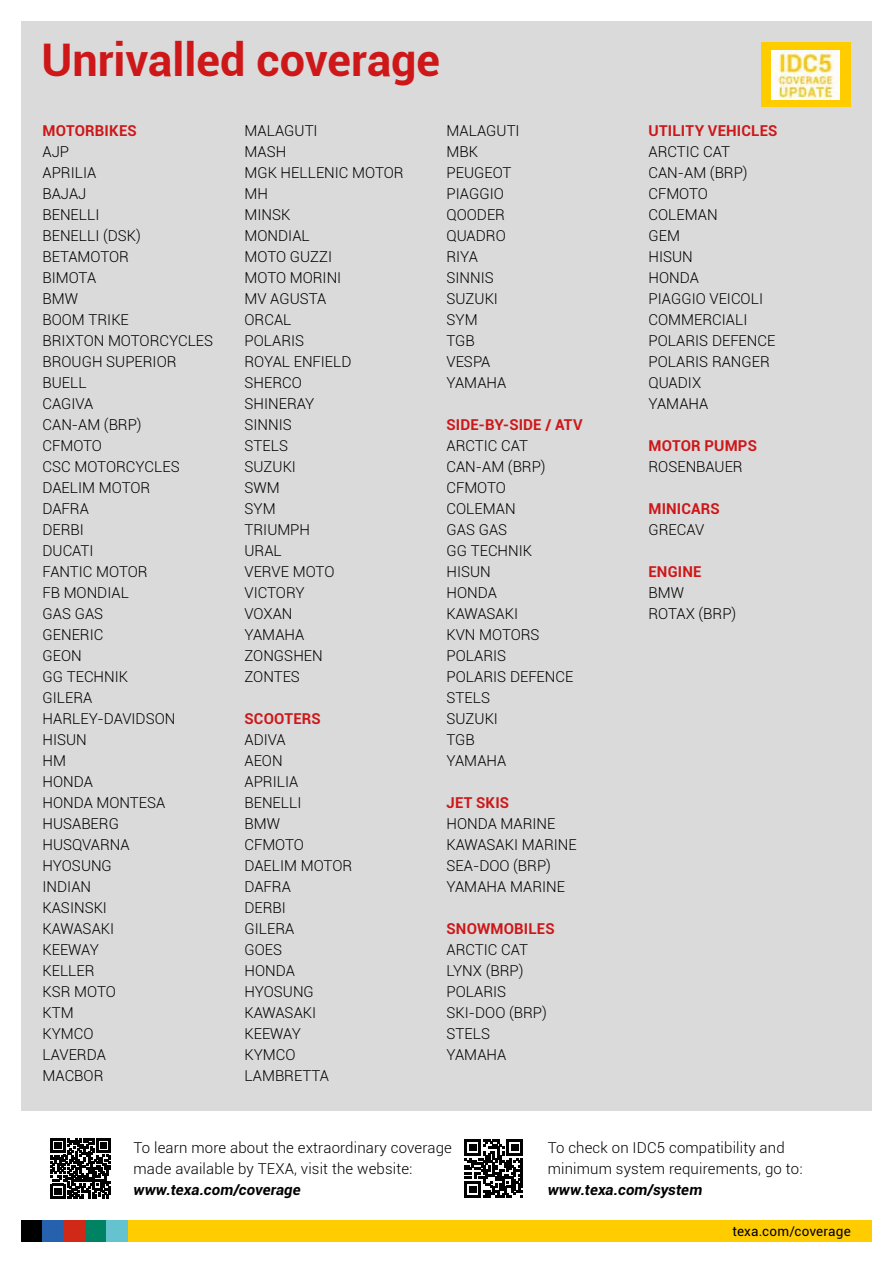
<style>
.page{position:relative;width:893px;height:1263px;background:#fff}
.page>*{position:absolute;margin:0;border:0;box-sizing:border-box;transform-origin:0 0}
.t1{font:700 45px "Roboto";color:#cd1719}
.t2{font:300 15px/21px "Roboto";color:#000}
.t3{font:700 15px "Roboto";letter-spacing:.01em;color:#cd1719}
.t4{font:italic 700 15px "Roboto";letter-spacing:.005em;color:#000}
.t5{font:13.5px "Roboto";letter-spacing:.01em;color:#000}
</style>
<div class="page">
<div style="left:21px;top:21px;width:851px;height:1090px;background:#dadada"></div>
<svg style="left:51px;top:1138px;width:60px;height:60px"></svg>
<svg style="left:465px;top:1139px;width:58px;height:58px"></svg>
<div style="left:128px;top:1220px;width:744px;height:21px;background:#fc0"></div>
<div style="left:21px;top:1220px;width:22px;height:22px;background:#000"></div>
<div style="left:43px;top:1220px;width:21px;height:22px;background:#2561ac"></div>
<div style="left:64px;top:1220px;width:21px;height:22px;background:#d02917"></div>
<div style="left:85px;top:1220px;width:21px;height:22px;background:#008363"></div>
<div style="left:106px;top:1220px;width:22px;height:22px;background:#64c3ce"></div>
<div style="left:761px;top:43px;width:89px;height:64px;background:#fc0"></div>
<img style="left:772px;top:50px;width:67px;height:49px">
<h1 class="t1" style="left:41px;top:29px;width:400px">Unrivalled coverage</h1>
<p class="t3" style="left:43px;top:120px;width:96px">MOTORBIKES</p>
<p class="t2" style="left:43px;top:141px;width:172px">AJP<br>APRILIA<br>BAJAJ<br>BENELLI<br>BENELLI (DSK)<br>BETAMOTOR<br>BIMOTA<br>BMW<br>BOOM TRIKE<br>BRIXTON MOTORCYCLES<br>BROUGH SUPERIOR<br>BUELL<br>CAGIVA<br>CAN-AM (BRP)<br>CFMOTO<br>CSC MOTORCYCLES<br>DAELIM MOTOR<br>DAFRA<br>DERBI<br>DUCATI<br>FANTIC MOTOR<br>FB MONDIAL<br>GAS GAS<br>GENERIC<br>GEON<br>GG TECHNIK<br>GILERA<br>HARLEY-DAVIDSON<br>HISUN<br>HM<br>HONDA<br>HONDA MONTESA<br>HUSABERG<br>HUSQVARNA<br>HYOSUNG<br>INDIAN<br>KASINSKI<br>KAWASAKI<br>KEEWAY<br>KELLER<br>KSR MOTO<br>KTM<br>KYMCO<br>LAVERDA<br>MACBOR</p>
<p class="t2" style="left:244px;top:120px;width:161px">MALAGUTI<br>MASH<br>MGK HELLENIC MOTOR<br>MH<br>MINSK<br>MONDIAL<br>MOTO GUZZI<br>MOTO MORINI<br>MV AGUSTA<br>ORCAL<br>POLARIS<br>ROYAL ENFIELD<br>SHERCO<br>SHINERAY<br>SINNIS<br>STELS<br>SUZUKI<br>SWM<br>SYM<br>TRIUMPH<br>URAL<br>VERVE MOTO<br>VICTORY<br>VOXAN<br>YAMAHA<br>ZONGSHEN<br>ZONTES</p>
<p class="t3" style="left:244px;top:708px;width:78px">SCOOTERS</p>
<p class="t2" style="left:244px;top:729px;width:109px">ADIVA<br>AEON<br>APRILIA<br>BENELLI<br>BMW<br>CFMOTO<br>DAELIM MOTOR<br>DAFRA<br>DERBI<br>GILERA<br>GOES<br>HONDA<br>HYOSUNG<br>KAWASAKI<br>KEEWAY<br>KYMCO<br>LAMBRETTA</p>
<p class="t2" style="left:446px;top:120px;width:75px">MALAGUTI<br>MBK<br>PEUGEOT<br>PIAGGIO<br>QOODER<br>QUADRO<br>RIYA<br>SINNIS<br>SUZUKI<br>SYM<br>TGB<br>VESPA<br>YAMAHA</p>
<p class="t3" style="left:446px;top:414px;width:138px">SIDE-BY-SIDE / ATV</p>
<p class="t2" style="left:446px;top:435px;width:128px">ARCTIC CAT<br>CAN-AM (BRP)<br>CFMOTO<br>COLEMAN<br>GAS GAS<br>GG TECHNIK<br>HISUN<br>HONDA<br>KAWASAKI<br>KVN MOTORS<br>POLARIS<br>POLARIS DEFENCE<br>STELS<br>SUZUKI<br>TGB<br>YAMAHA</p>
<p class="t3" style="left:446px;top:792px;width:64px">JET SKIS</p>
<p class="t2" style="left:446px;top:813px;width:132px">HONDA MARINE<br>KAWASAKI MARINE<br>SEA-DOO (BRP)<br>YAMAHA MARINE</p>
<p class="t3" style="left:446px;top:918px;width:110px">SNOWMOBILES</p>
<p class="t2" style="left:446px;top:939px;width:102px">ARCTIC CAT<br>LYNX (BRP)<br>POLARIS<br>SKI-DOO (BRP)<br>STELS<br>YAMAHA</p>
<p class="t3" style="left:648px;top:120px;width:130px">UTILITY VEHICLES</p>
<p class="t2" style="left:648px;top:141px;width:128px">ARCTIC CAT<br>CAN-AM (BRP)<br>CFMOTO<br>COLEMAN<br>GEM<br>HISUN<br>HONDA<br>PIAGGIO VEICOLI<br>COMMERCIALI<br>POLARIS DEFENCE<br>POLARIS RANGER<br>QUADIX<br>YAMAHA</p>
<p class="t3" style="left:648px;top:435px;width:110px">MOTOR PUMPS</p>
<p class="t2" style="left:648px;top:456px;width:96px">ROSENBAUER</p>
<p class="t3" style="left:648px;top:498px;width:73px">MINICARS</p>
<p class="t2" style="left:648px;top:519px;width:57px">GRECAV</p>
<p class="t3" style="left:648px;top:561px;width:54px">ENGINE</p>
<p class="t2" style="left:648px;top:582px;width:89px">BMW<br>ROTAX (BRP)</p>
<p class="t2" style="left:134px;top:1137px;width:320px">To learn more about the extraordinary coverage made available by TEXA, visit the website:</p>
<p class="t4" style="left:134px;top:1179px;width:169px">www.texa.com/coverage</p>
<p class="t2" style="left:548px;top:1137px;width:256px">To check on IDC5 compatibility and minimum system requirements, go to:</p>
<p class="t4" style="left:548px;top:1179px;width:156px">www.texa.com/system</p>
<p class="t5" style="left:732px;top:1221px;width:120px">texa.com/coverage</p>
</div>
